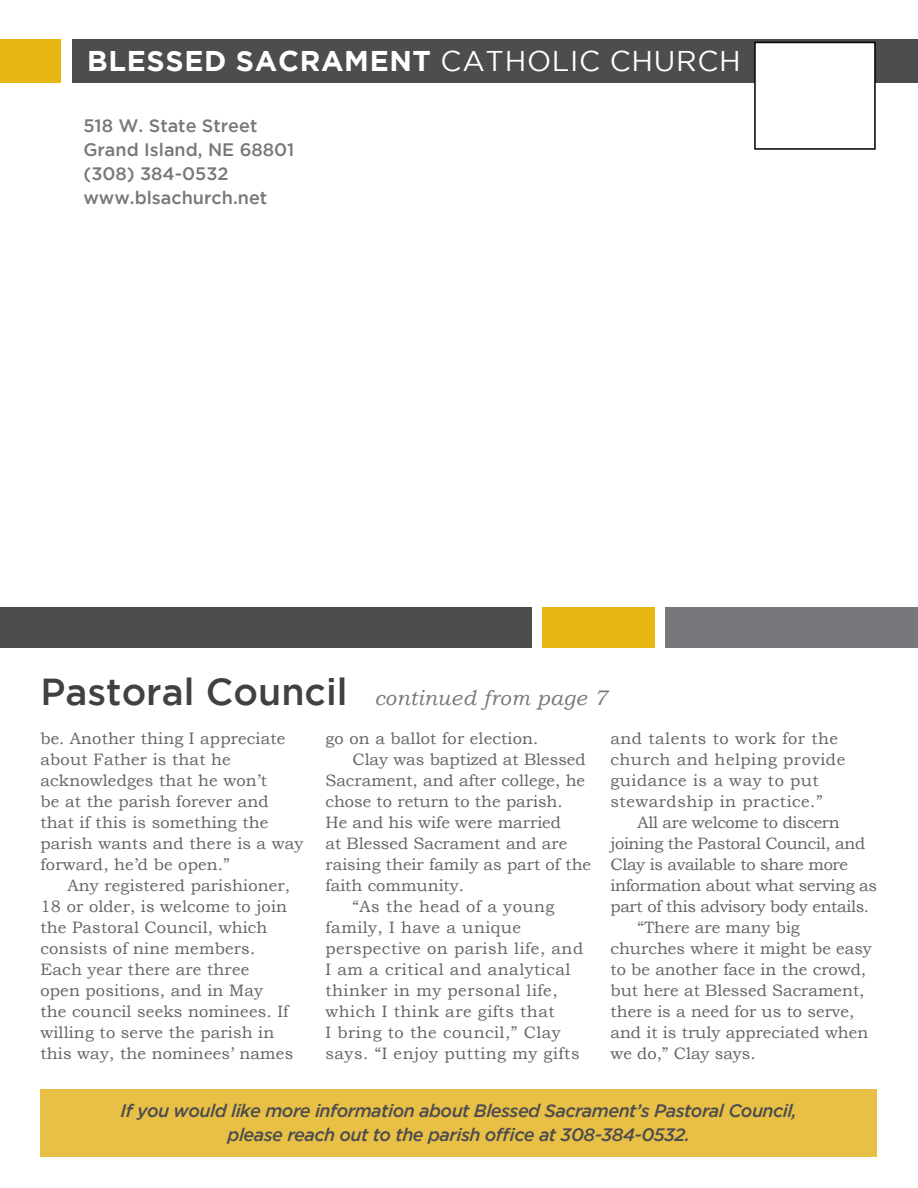
<style>
.page{position:relative;width:918px;height:1188px;background:#fff}
.page>*{position:absolute;margin:0;border:0;box-sizing:border-box;transform-origin:0 0}
.t1{font:700 28.5px "Gotham";letter-spacing:.025em;color:#fff}
.t2{font:italic 21px "Bookman Old Style";letter-spacing:.02em;color:#77787b}
.t3{font:italic 500 18px/24px "Gotham";letter-spacing:-.03em;color:#4d4d4f;text-align:center}
.t4{font:500 18px/24px "Gotham";color:#77787b}
.t5{font:16.5px/21px "Bookman Old Style";letter-spacing:.01em;color:#636466}
.t6{font:16.5px/21px "Bookman Old Style";letter-spacing:.03em;color:#636466}
.t7{font:16.5px "Bookman Old Style";letter-spacing:-.02em;color:#636466}
.s1{font-weight:400}
.s2{font-family:"Gotham";font-weight:500;font-style:normal;font-size:37.5px;color:#414042}
</style>
<div class="page">
<div style="left:72px;top:39px;width:846px;height:43px;background:#4d4d4f"></div>
<div style="left:0;top:39px;width:61px;height:43px;background:#e6b711"></div>
<div style="left:755px;top:42px;width:120px;height:107px;background:#fff"></div>
<div style="left:754px;top:42px;width:122px;height:108px;border:2px solid #000"></div>
<div style="left:665px;top:608px;width:253px;height:40px;background:#77787b"></div>
<div style="left:0;top:608px;width:531px;height:40px;background:#4d4d4f"></div>
<div style="left:542px;top:608px;width:112px;height:40px;background:#e6b711"></div>
<div style="left:40px;top:1089px;width:837px;height:67px;background:#e9c046"></div>
<h1 class="t1" style="left:87px;top:45px;width:655px">BLESSED SACRAMENT <span class="s1">CATHOLIC CHURCH</span></h1>
<p class="t4" style="left:83px;top:114px;width:212px">518 W. State Street<br>Grand Island, NE 68801 (308) 384-0532 www.blsachurch.net</p>
<p class="t2" style="left:40px;top:683px;width:568px"><span class="s2">Pastoral Council</span> continued from page 7</p>
<p class="t5" style="left:40px;top:728px;width:265px">be. Another thing I appreciate about Father is that he acknowledges that he won’t<br>be at the parish forever and that if this is something the parish wants and there is a way forward, he’d be open.”</p>
<p class="t5" style="left:40px;top:875px;width:254px;text-indent:27px">Any registered parishioner,<br>18 or older, is welcome to join the Pastoral Council, which consists of nine members.<br>Each year there are three<br>open positions, and in May<br>the council seeks nominees. If willing to serve the parish in this way, the nominees’ names</p>
<p class="t5" style="left:326px;top:728px;width:215px">go on a ballot for election.</p>
<p class="t5" style="left:352px;top:749px;width:235px">Clay was baptized at Blessed</p>
<p class="t5" style="left:326px;top:770px;width:261px">Sacrament, and after college, he</p>
<p class="t5" style="left:326px;top:791px;width:239px">chose to return to the parish.</p>
<p class="t5" style="left:326px;top:812px;width:237px">He and his wife were married</p>
<p class="t5" style="left:326px;top:833px;width:243px">at Blessed Sacrament and are</p>
<p class="t5" style="left:326px;top:854px;width:267px">raising their family as part of the</p>
<p class="t5" style="left:326px;top:875px;width:140px">faith community.</p>
<p class="t6" style="left:352px;top:896px;width:203px">“As the head of a young</p>
<p class="t6" style="left:326px;top:917px;width:197px">family, I have a unique</p>
<p class="t6" style="left:326px;top:938px;width:259px">perspective on parish life, and</p>
<p class="t6" style="left:326px;top:959px;width:247px">I am a critical and analytical</p>
<p class="t6" style="left:326px;top:980px;width:234px">thinker in my personal life,</p>
<p class="t6" style="left:326px;top:1001px;width:231px">which I think are gifts that</p>
<p class="t6" style="left:326px;top:1022px;width:237px">I bring to the council,” Clay</p>
<p class="t6" style="left:326px;top:1043px;width:256px">says. “I enjoy putting my gifts</p>
<p class="t6" style="left:611px;top:728px;width:236px">and talents to work for the church and helping provide guidance is a way to put stewardship in practice.”</p>
<p class="t7" style="left:638px;top:812px;width:204px">All are welcome to discern</p>
<p class="t7" style="left:611px;top:833px;width:256px">joining the Pastoral Council, and</p>
<p class="t7" style="left:611px;top:854px;width:239px">Clay is available to share more</p>
<p class="t7" style="left:611px;top:875px;width:268px">information about what serving as</p>
<p class="t7" style="left:611px;top:896px;width:260px">part of this advisory body entails.</p>
<p class="t5" style="left:638px;top:917px;width:164px">“There are many big</p>
<p class="t5" style="left:611px;top:938px;width:263px">churches where it might be easy</p>
<p class="t5" style="left:611px;top:959px;width:257px">to be another face in the crowd,</p>
<p class="t5" style="left:611px;top:980px;width:256px">but here at Blessed Sacrament,</p>
<p class="t5" style="left:611px;top:1001px;width:245px">there is a need for us to serve,</p>
<p class="t5" style="left:611px;top:1022px;width:259px">and it is truly appreciated when</p>
<p class="t5" style="left:611px;top:1043px;width:147px">we do,” Clay says.</p>
<p class="t3" style="left:121px;top:1099px;width:678px">If you would like more information about Blessed Sacrament’s Pastoral Council, please reach out to the parish office at 308-384-0532.</p>
</div>
